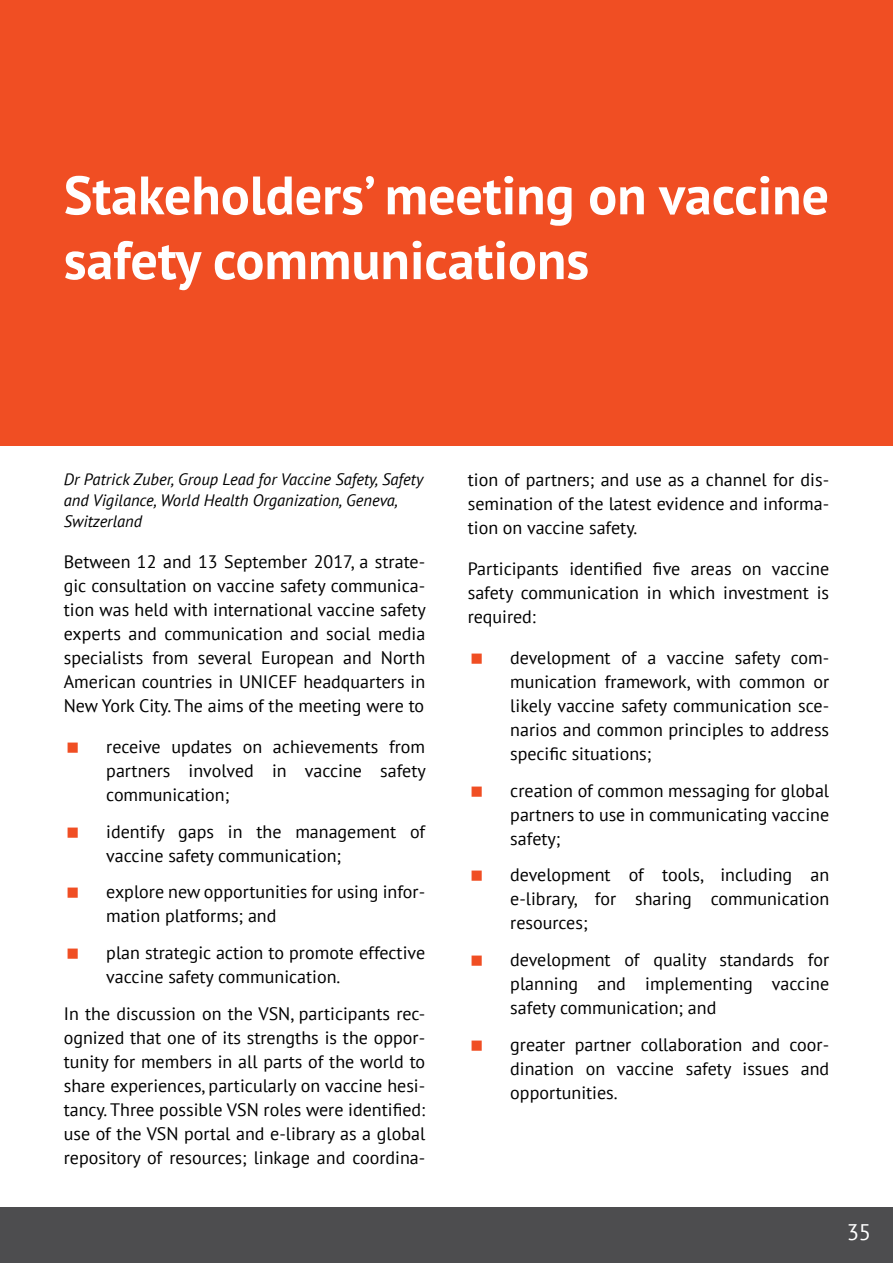
<style>
.page{position:relative;width:893px;height:1263px;background:#fff}
.page>*{position:absolute;margin:0;border:0;box-sizing:border-box;transform-origin:0 0}
.t1{font:700 54px/64.8px "PT Sans";color:#fff}
.t2{font:22.5px "PT Sans";color:#fff}
.t3{font:18px/24px "PT Sans";color:#000;text-align:justify}
.t4{font:italic 16.5px/21px "PT Sans";color:#000}
</style>
<div class="page">
<div style="left:0;top:0;width:893px;height:445px;background:#f04e23"></div>
<div style="left:0;top:1208px;width:893px;height:55px;background:#4d4d4f"></div>
<h1 class="t1" style="left:64px;top:162px;width:767px">Stakeholders’ meeting on vaccine safety communications</h1>
<p class="t4" style="left:64px;top:468px;width:361px">Dr Patrick Zuber, Group Lead for Vaccine Safety, Safety and Vigilance, World Health Organization, Geneva,<br>Switzerland</p>
<p class="t3" style="left:64px;top:549px;width:364px">Between 12 and 13 September 2017, a strate&shy;gic consultation on vaccine safety communica&shy;tion was held with international vaccine safety experts and communication and social media specialists from several European and North American countries in UNICEF headquarters in New York City. The aims of the meeting were to</p>
<p class="t3" style="left:106px;top:734px;width:321px">receive updates on achievements from partners involved in vaccine safety communication;</p>
<p class="t3" style="left:106px;top:819px;width:320px">identify gaps in the management of vaccine safety communication;</p>
<p class="t3" style="left:106px;top:880px;width:320px">explore new opportunities for using infor&shy;mation platforms; and</p>
<p class="t3" style="left:106px;top:940px;width:320px">plan strategic action to promote effective vaccine safety communication.</p>
<p class="t3" style="left:64px;top:1001px;width:363px">In the discussion on the VSN, participants rec&shy;ognized that one of its strengths is the oppor&shy;tunity for members in all parts of the world to share experiences, particularly on vaccine hesi&shy;tancy. Three possible VSN roles were identified: use of the VSN portal and e-library as a global repository of resources; linkage and coordina-</p>
<p class="t3" style="left:468px;top:467px;width:363px">tion of partners; and use as a channel for dis&shy;semination of the latest evidence and informa&shy;tion on vaccine safety.</p>
<p class="t3" style="left:468px;top:556px;width:363px">Participants identified five areas on vaccine safety communication in which investment is required:</p>
<p class="t3" style="left:510px;top:645px;width:320px">development of a vaccine safety com&shy;munication framework, with common or likely vaccine safety communication sce&shy;narios and common principles to address specific situations;</p>
<p class="t3" style="left:510px;top:778px;width:320px">creation of common messaging for global partners to use in communicating vaccine safety;</p>
<p class="t3" style="left:510px;top:863px;width:320px">development of tools, including an e-library, for sharing communication resources;</p>
<p class="t3" style="left:510px;top:947px;width:320px">development of quality standards for planning and implementing vaccine safety communication; and</p>
<p class="t3" style="left:510px;top:1032px;width:320px">greater partner collaboration and coor&shy;dination on vaccine safety issues and opportunities.</p>
<p class="t2" style="left:847px;top:1218px;width:26px">35</p>
</div>
